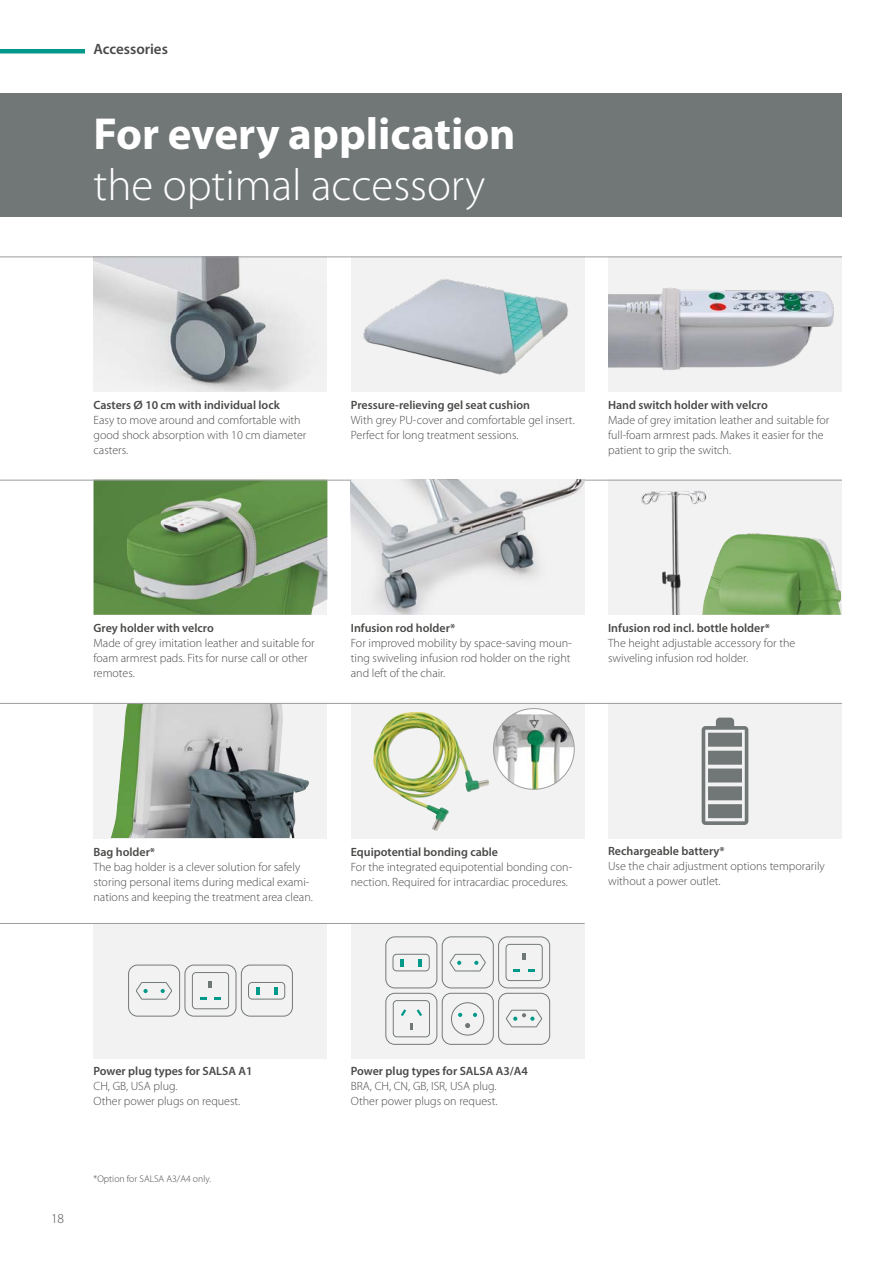
<style>
.page{position:relative;width:893px;height:1263px;background:#fff}
.page>*{position:absolute;margin:0;border:0;box-sizing:border-box;transform-origin:0 0}
.t1{font:700 45px "Myriad Pro";color:#fff}
.t2{font:300 45px "Myriad Pro";color:#fff}
.t3{font:600 15px "Myriad Pro";color:#494948}
.t4{font:300 13.5px "Myriad Pro";color:#494948}
.t5{font:300 12px/15px "Myriad Pro";color:#494948}
.t6{font:600 12px "Myriad Pro";color:#494948}
.t7{font:300 9.75px "Myriad Pro";color:#494948}
.s1{font-weight:600}
.s2{font-weight:600;font-stretch:semi-expanded}
</style>
<div class="page">
<div style="left:0;top:94px;width:842px;height:123px;background:#717776"></div>
<hr style="left:0;top:49px;width:85px;height:4px;background:#00998a">
<div style="left:608px;top:704px;width:234px;height:135px;background:#f2f2f2"></div>
<svg style="left:702px;top:718px;width:46px;height:107px"></svg>
<img style="left:94px;top:257px;width:233px;height:134px">
<img style="left:94px;top:257px;width:172px;height:124px">
<div style="left:351px;top:703px;width:234px;height:135px;background:#f2f2f2"></div>
<img style="left:373px;top:712px;width:116px;height:119px">
<img style="left:608px;top:257px;width:234px;height:134px">
<img style="left:94px;top:481px;width:233px;height:134px">
<div style="left:608px;top:480px;width:234px;height:135px;background:#f2f2f2"></div>
<img style="left:735px;top:533px;width:107px;height:82px">
<img style="left:641px;top:491px;width:94px;height:124px">
<div style="left:351px;top:923px;width:234px;height:135px;background:#f2f2f2"></div>
<svg style="left:385px;top:936px;width:165px;height:109px"></svg>
<img style="left:493px;top:709px;width:81px;height:80px;border-radius:40px">
<div style="left:493px;top:708px;width:81px;height:81px;border:1px solid #9c9d9d;border-radius:50%"></div>
<div style="left:94px;top:923px;width:233px;height:135px;background:#f2f2f2"></div>
<svg style="left:128px;top:964px;width:165px;height:53px"></svg>
<img style="left:353px;top:257px;width:230px;height:134px">
<hr style="left:0;top:480px;width:842px;height:1px;background:#9c9d9d">
<hr style="left:0;top:923px;width:585px;height:1px;background:#9c9d9d">
<img style="left:351px;top:480px;width:234px;height:135px">
<img style="left:351px;top:480px;width:233px;height:127px">
<hr style="left:0;top:256px;width:842px;height:1px;background:#9c9d9d">
<div style="left:94px;top:703px;width:233px;height:135px;background:#f2f2f2"></div>
<img style="left:111px;top:704px;width:198px;height:134px">
<hr style="left:0;top:703px;width:842px;height:1px;background:#9c9d9d">
<p class="t3" style="left:94px;top:39px;width:76px">Accessories</p>
<h1 class="t1" style="left:94px;top:104px;width:424px">For every application</h1>
<h1 class="t2" style="left:94px;top:157px;width:393px">the optimal accessory</h1>
<p class="t5" style="left:94px;top:397px;width:214px"><span class="s1">Casters</span> <span class="s2">Ø</span> <span class="s1">10 cm with individual lock<br></span>Easy to move around and comfortable with good shock absorption with 10 cm diameter casters.</p>
<p class="t6" style="left:351px;top:397px;width:181px">Pressure-relieving gel seat cushion</p>
<p class="t5" style="left:351px;top:412px;width:225px">With grey PU-cover and comfortable gel insert.<br>Perfect for long treatment sessions.</p>
<p class="t6" style="left:608px;top:397px;width:161px">Hand switch holder with velcro</p>
<p class="t5" style="left:608px;top:412px;width:223px">Made of grey imitation leather and suitable for full-foam armrest pads. Makes it easier for the patient to grip the switch.</p>
<p class="t6" style="left:94px;top:621px;width:122px">Grey holder with velcro</p>
<p class="t5" style="left:94px;top:636px;width:223px">Made of grey imitation leather and suitable for foam armrest pads. Fits for nurse call or other remotes.</p>
<p class="t6" style="left:351px;top:621px;width:106px">Infusion rod holder*</p>
<p class="t5" style="left:351px;top:636px;width:222px;text-align:justify">For improved mobility by space-saving moun&shy;ting swiveling infusion rod holder on the right and left of the chair.</p>
<p class="t6" style="left:608px;top:621px;width:163px">Infusion rod incl. bottle holder*</p>
<p class="t5" style="left:608px;top:636px;width:189px">The height adjustable accessory for the swiveling infusion rod holder.</p>
<p class="t6" style="left:94px;top:845px;width:63px">Bag holder*</p>
<p class="t5" style="left:94px;top:860px;width:221px">The bag holder is a clever solution for safely storing personal items during medical exami&shy;nations and keeping the treatment area clean.</p>
<p class="t6" style="left:351px;top:844px;width:149px">Equipotential bonding cable</p>
<p class="t5" style="left:351px;top:859px;width:223px">For the integrated equipotential bonding con&shy;nection. Required for intracardiac procedures.</p>
<p class="t6" style="left:608px;top:843px;width:118px">Rechargeable battery*</p>
<p class="t5" style="left:608px;top:859px;width:218px">Use the chair adjustment options temporarily without a power outlet.</p>
<p class="t4" style="left:51px;top:1210px;width:15px">18</p>
<p class="t6" style="left:94px;top:1063px;width:160px">Power plug types for SALSA A1</p>
<p class="t5" style="left:94px;top:1078px;width:148px">CH, GB, USA plug.<br>Other power plugs on request.</p>
<p class="t7" style="left:94px;top:1173px;width:119px">*Option for SALSA A3/A4 only.</p>
<p class="t6" style="left:351px;top:1063px;width:179px">Power plug types for SALSA A3/A4</p>
<p class="t5" style="left:351px;top:1078px;width:148px">BRA, CH, CN, GB, ISR, USA plug.<br>Other power plugs on request.</p>
</div>
